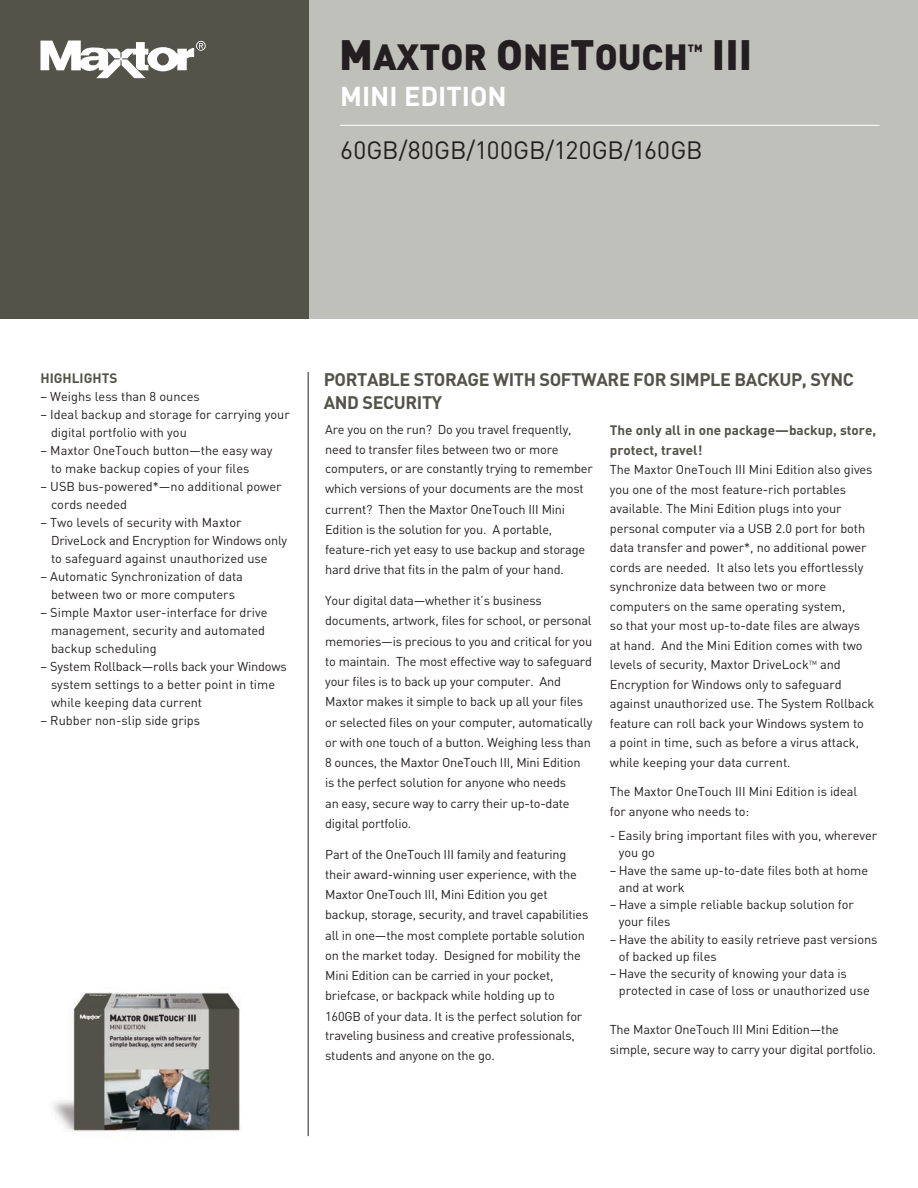
<style>
.page{position:relative;width:918px;height:1188px;background:#fff}
.page>*{position:absolute;margin:0;border:0;box-sizing:border-box;transform-origin:0 0}
.t1{font:900 42px "DIN";color:#231f20}
.t2{font:900 36px "DIN";color:#231f20}
.t3{font:700 27px "DIN";color:#fff}
.t4{font:24.75px "DIN";letter-spacing:.005em;color:#231f20}
.t5{font:700 18px/22.5px "DIN";letter-spacing:-.02em;color:#53534a}
.t6{font:700 13.5px/19.5px "DIN";color:#53534a}
.t7{font:12.75px/20.1px "DIN";letter-spacing:-.005em;color:#231f20}
.t8{font:900 10.5px "DIN";color:#231f20}
.s1{font-size:42px}
</style>
<div class="page">
<hr style="left:308px;top:372px;width:1px;height:764px;background:#231f20">
<img style="left:53px;top:992px;width:188px;height:140px">
<div style="left:308px;top:0;width:610px;height:319px;background:#c0c0ba"></div>
<div style="left:0;top:0;width:308px;height:319px;background:#53534a"></div>
<hr style="left:340px;top:125px;width:540px;height:1px;background:#fff">
<svg style="left:40px;top:40px;width:166px;height:38px"></svg>
<h2 class="t2" style="left:339px;top:33px;width:350px"><span class="s1">M</span>AXTOR <span class="s1">O</span>NE<span class="s1">T</span>OUCH</h2>
<p class="t8" style="left:688px;top:41px;width:16px">TM</p>
<h1 class="t1" style="left:712px;top:27px;width:42px">III</h1>
<h3 class="t3" style="left:340px;top:79px;width:15px">MINI</h3>
<h3 class="t3" style="left:404px;top:79px;width:16px">EDITION</h3>
<h3 class="t4" style="left:340px;top:134px;width:364px">60GB/80GB/100GB/120GB/160GB</h3>
<p class="t6" style="left:40px;top:368px;width:9px">HIGHLIGHTS</p>
<p class="t7" style="left:40px;top:386px;width:161px">– Weighs less than 8 ounces</p>
<p class="t7" style="left:51px;top:405px;width:240px;line-height:18px;text-indent:-10px">– Ideal backup and storage for carrying your digital portfolio with you</p>
<p class="t7" style="left:51px;top:441px;width:223px;line-height:18px;text-indent:-10px">– Maxtor OneTouch button—the easy way to make backup copies of your files</p>
<p class="t7" style="left:51px;top:477px;width:232px;line-height:18px;text-indent:-10px">– USB bus-powered*—no additional power cords needed</p>
<p class="t7" style="left:51px;top:513px;width:238px;line-height:18px;text-indent:-10px">– Two levels of security with Maxtor<br>DriveLock and Encryption for Windows only to safeguard against unauthorized use</p>
<p class="t7" style="left:40px;top:567px;width:204px;line-height:18px;text-align:center">– Automatic Synchronization of data between two or more computers</p>
<p class="t7" style="left:51px;top:603px;width:218px;line-height:18px;text-indent:-10px">– Simple Maxtor user-interface for drive management, security and automated backup scheduling</p>
<p class="t7" style="left:51px;top:657px;width:237px;line-height:18px;text-indent:-10px">– System Rollback—rolls back your Windows system settings to a better point in time while keeping data current</p>
<p class="t7" style="left:40px;top:710px;width:161px">– Rubber non-slip side grips</p>
<h3 class="t5" style="left:324px;top:368px;width:532px">PORTABLE STORAGE WITH SOFTWARE FOR SIMPLE BACKUP, SYNC<br>AND SECURITY</h3>
<p class="t7" style="left:325px;top:419px;width:269px">Are you on the run? Do you travel frequently, need to transfer files between two or more computers, or are constantly trying to remember which versions of your documents are the most current? Then the Maxtor OneTouch III Mini Edition is the solution for you. A portable, feature-rich yet easy to use backup and storage hard drive that fits in the palm of your hand.</p>
<p class="t7" style="left:325px;top:590px;width:269px">Your digital data—whether it’s business documents, artwork, files for school, or personal memories—is precious to you and critical for you to maintain. The most effective way to safeguard your files is to back up your computer. And Maxtor makes it simple to back up all your files or selected files on your computer, automatically or with one touch of a button. Weighing less than 8 ounces, the Maxtor OneTouch III, Mini Edition is the perfect solution for anyone who needs<br>an easy, secure way to carry their up-to-date digital portfolio.</p>
<p class="t7" style="left:325px;top:844px;width:265px">Part of the OneTouch III family and featuring their award-winning user experience, with the Maxtor OneTouch III, Mini Edition you get backup, storage, security, and travel capabilities all in one—the most complete portable solution on the market today. Designed for mobility the Mini Edition can be carried in your pocket, briefcase, or backpack while holding up to 160GB of your data. It is the perfect solution for traveling business and creative professionals, students and anyone on the go.</p>
<p class="t6" style="left:610px;top:420px;width:268px">THE ONLY ALL IN ONE PACKAGE—BACKUP, STORE,<br>PROTECT, TRAVEL!</p>
<p class="t7" style="left:610px;top:459px;width:266px;line-height:19.5px">The Maxtor OneTouch III Mini Edition also gives you one of the most feature-rich portables available. The Mini Edition plugs into your personal computer via a USB 2.0 port for both data transfer and power*, no additional power cords are needed. It also lets you effortlessly synchronize data between two or more computers on the same operating system,<br>so that your most up-to-date files are always<br>at hand. And the Mini Edition comes with two levels of security, Maxtor DriveLock<sup>TM</sup> and Encryption for Windows only to safeguard against unauthorized use. The System Rollback feature can roll back your Windows system to<br>a point in time, such as before a virus attack, while keeping your data current.</p>
<p class="t7" style="left:610px;top:782px;width:249px;line-height:19.5px">The Maxtor OneTouch III Mini Edition is ideal for anyone who needs to:</p>
<p class="t7" style="left:619px;top:827px;width:260px;line-height:17.2px;text-indent:-9px">- Easily bring important files with you, wherever you go</p>
<p class="t7" style="left:619px;top:861px;width:251px;line-height:17.2px;text-indent:-9px">– Have the same up-to-date files both at home and at work</p>
<p class="t7" style="left:619px;top:896px;width:237px;line-height:17.2px;text-indent:-9px">– Have a simple reliable backup solution for your files</p>
<p class="t7" style="left:619px;top:930px;width:260px;line-height:17.2px;text-indent:-9px">– Have the ability to easily retrieve past versions of backed up files</p>
<p class="t7" style="left:619px;top:965px;width:252px;line-height:17.2px;text-indent:-9px">– Have the security of knowing your data is protected in case of loss or unauthorized use</p>
<p class="t7" style="left:610px;top:1020px;width:268px;line-height:19.5px">The Maxtor OneTouch III Mini Edition—the simple, secure way to carry your digital portfolio.</p>
</div>
